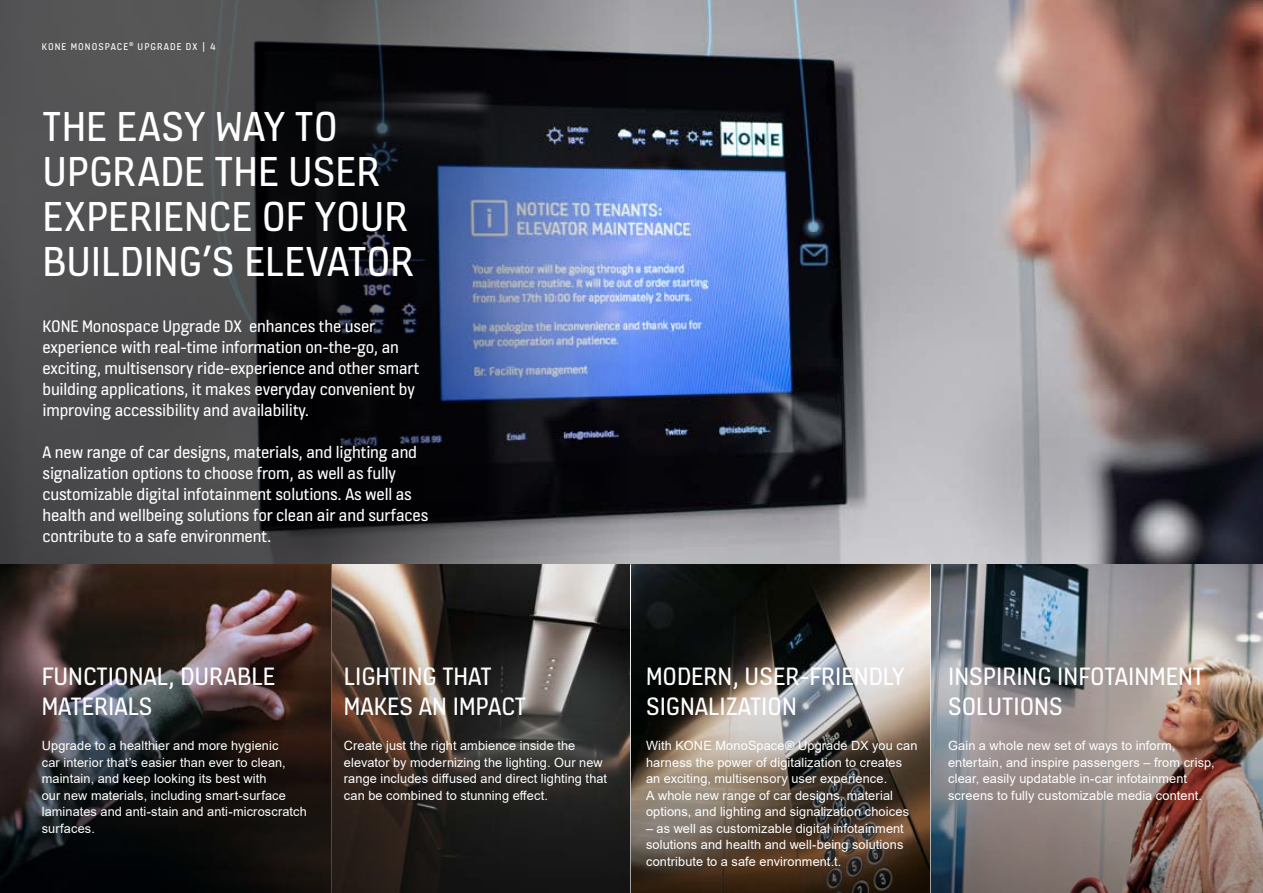
<style>
.page{position:relative;width:1263px;height:893px;background:#fff}
.page>*{position:absolute;margin:0;border:0;box-sizing:border-box;transform-origin:0 0}
.t1{font:45px/45px "KONE Information v 13";color:#fff}
.t2{font:27px/30px "KONE Information v 13";color:#fff}
.t3{font:18px/21px "KONE Information v 13";letter-spacing:-.01em;color:#fff}
.t4{font:12.75px/16.5px "Arial";letter-spacing:.01em;color:#fff}
.t5{font:10.5px "KONE Information v 13";letter-spacing:.1em;color:#fff}
</style>
<div class="page">
<img style="left:630px;top:0;width:633px;height:564px">
<svg style="left:0;top:0;width:630px;height:611px;background:#3b3f49"></svg>
<img style="left:332px;top:564px;width:298px;height:47px">
<img style="left:0;top:564px;width:330px;height:47px">
<img style="left:632px;top:564px;width:298px;height:47px">
<img style="left:932px;top:564px;width:331px;height:47px">
<img style="left:0;top:611px;width:1263px;height:282px">
<p class="t5" style="left:42px;top:39px;width:175px">KONE MONOSPACE<sup>®</sup> UPGRADE DX | 4</p>
<h1 class="t1" style="left:43px;top:102px;width:373px">THE EASY WAY TO<br>UPGRADE THE USER<br>EXPERIENCE OF YOUR<br>BUILDING’S ELEVATOR</h1>
<p class="t3" style="left:43px;top:315px;width:379px">KONE Monospace Upgrade DX enhances the user experience with real-time information on-the-go, an exciting, multisensory ride-experience and other smart building applications, it makes everyday convenient by improving accessibility and availability.</p>
<p class="t3" style="left:43px;top:441px;width:387px">A new range of car designs, materials, and lighting and signalization options to choose from, as well as fully customizable digital infotainment solutions. As well as health and wellbeing solutions for clean air and surfaces contribute to a safe environment.</p>
<h2 class="t2" style="left:42px;top:660px;width:235px">FUNCTIONAL, DURABLE<br>MATERIALS</h2>
<p class="t4" style="left:42px;top:737px;width:266px">Upgrade to a healthier and more hygienic<br>car interior that’s easier than ever to clean, maintain, and keep looking its best with<br>our new materials, including smart-surface laminates and anti-stain and anti-microscratch surfaces.</p>
<h2 class="t2" style="left:344px;top:660px;width:184px">LIGHTING THAT<br>MAKES AN IMPACT</h2>
<p class="t4" style="left:344px;top:737px;width:265px">Create just the right ambience inside the elevator by modernizing the lighting. Our new range includes diffused and direct lighting that can be combined to stunning effect.</p>
<h2 class="t2" style="left:646px;top:660px;width:260px">MODERN, USER-FRIENDLY<br>SIGNALIZATION</h2>
<p class="t4" style="left:646px;top:737px;width:273px">With KONE MonoSpace® Upgrade DX you can harness the power of digitalization to creates an exciting, multisensory user experience.<br>A whole new range of car designs, material options, and lighting and signalization choices</p>
<p class="t4" style="left:646px;top:820px;width:259px;text-align:justify">– as well as customizable digital infotainment solutions and health and well-being solutions contribute to a safe environment.t.</p>
<h2 class="t2" style="left:948px;top:660px;width:258px">INSPIRING INFOTAINMENT<br>SOLUTIONS</h2>
<p class="t4" style="left:948px;top:737px;width:268px">Gain a whole new set of ways to inform, entertain, and inspire passengers – from crisp, clear, easily updatable in-car infotainment screens to fully customizable media content.</p>
</div>
